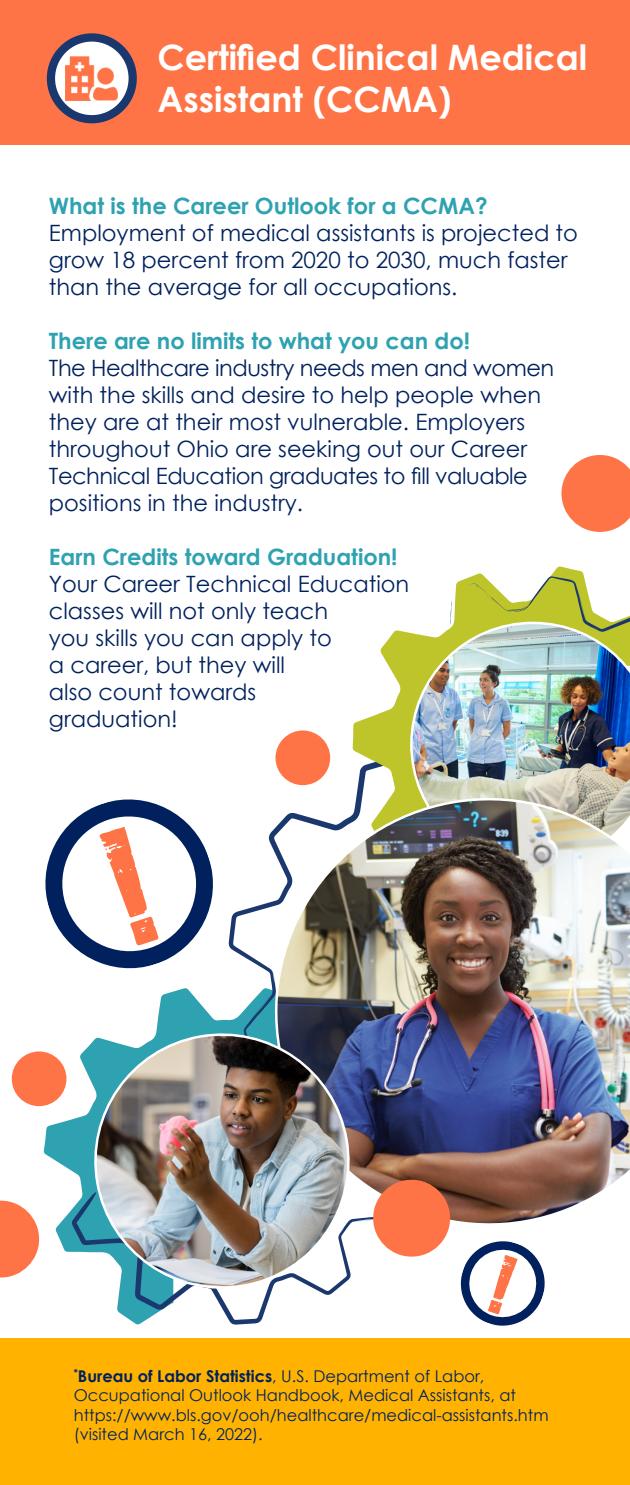
<style>
.page{position:relative;width:630px;height:1485px;background:#fff}
.page>*{position:absolute;margin:0;border:0;box-sizing:border-box;transform-origin:0 0}
.t1{font:700 35px/42px "Century Gothic";color:#fff}
.t2{font:22.5px/27px "Century Gothic";color:#00215d}
.t3{font:700 22.5px "Century Gothic";color:#2ea2b1}
.t4{font:16.25px/19.5px "Century Gothic";color:#00215d}
.s1{font-weight:700;color:#2ea2b1}
.s2{font-weight:700}
</style>
<div class="page">
<svg style="left:44px;top:988px;width:185px;height:264px"></svg>
<svg style="left:229px;top:758px;width:102px;height:266px"></svg>
<div style="left:0;top:0;width:630px;height:145px;background:#ff7446"></div>
<div style="left:0;top:1338px;width:630px;height:147px;background:#ffb300"></div>
<svg style="left:353px;top:566px;width:231px;height:216px"></svg>
<svg style="left:464px;top:583px;width:43px;height:28px"></svg>
<svg style="left:450px;top:601px;width:2px;height:21px"></svg>
<svg style="left:507px;top:576px;width:123px;height:46px"></svg>
<svg style="left:567px;top:581px;width:8px;height:8px"></svg>
<img style="left:410px;top:622px;width:220px;height:160px">
<svg style="left:0;top:1201px;width:39px;height:77px"></svg>
<div style="left:12px;top:1051px;width:54px;height:55px;background:#ff7446;border-radius:50%"></div>
<svg style="left:561px;top:455px;width:69px;height:77px"></svg>
<svg style="left:72px;top:1145px;width:197px;height:180px"></svg>
<img style="left:259px;top:782px;width:371px;height:460px">
<div style="left:373px;top:1180px;width:77px;height:77px;background:#ff7446;border-radius:50%"></div>
<div style="left:276px;top:730px;width:54px;height:55px;background:#ff7446;border-radius:50%"></div>
<img style="left:85px;top:1024px;width:274px;height:274px">
<svg style="left:45px;top:799px;width:168px;height:170px"></svg>
<svg style="left:456px;top:1236px;width:94px;height:90px"></svg>
<svg style="left:51px;top:37px;width:82px;height:82px;background:#cdd0da"></svg>
<img style="left:66px;top:57px;width:52px;height:43px">
<div style="left:47px;top:33px;width:90px;height:90px;border:8px solid #1a386e;border-radius:50%"></div>
<p class="t1" style="left:157px;top:35px;width:431px">Certified Clinical Medical<br>Assistant (CCMA)</p>
<p class="t2" style="left:49px;top:192px;width:531px"><span class="s1">What is the Career Outlook for a CCMA?<br></span>Employment of medical assistants is projected to grow 18 percent from 2020 to 2030, much faster than the average for all occupations.</p>
<p class="t3" style="left:49px;top:324px;width:423px">There are no limits to what you can do!</p>
<p class="t2" style="left:49px;top:354px;width:507px">The Healthcare industry needs men and women with the skills and desire to help people when they are at their most vulnerable. Employers throughout Ohio are seeking out our Career Technical Education graduates to fill valuable positions in the industry.</p>
<p class="t3" style="left:49px;top:540px;width:350px">Earn Credits toward Graduation!</p>
<p class="t2" style="left:49px;top:570px;width:362px">Your Career Technical Education classes will not only teach<br>you skills you can apply to<br>a career, but they will<br>also count towards<br>graduation!</p>
<p class="t4" style="left:74px;top:1366px;width:476px"><sup>*</sup><span class="s2">Bureau of Labor Statistics</span>, U.S. Department of Labor, Occupational Outlook Handbook, Medical Assistants, at https://www.bls.gov/ooh/healthcare/medical-assistants.htm (visited March 16, 2022).</p>
</div>
